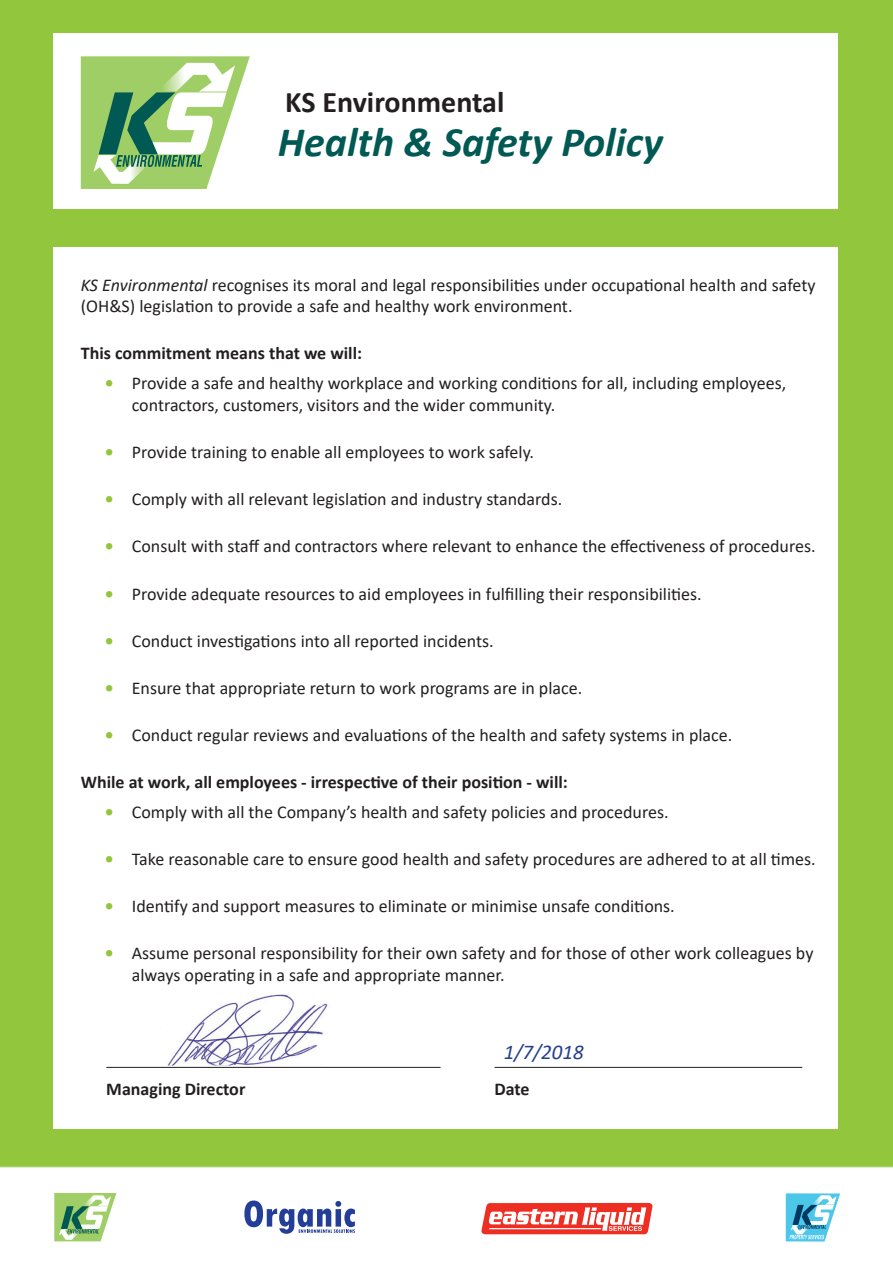
<style>
.page{position:relative;width:893px;height:1263px;background:#fff}
.page>*{position:absolute;margin:0;border:0;box-sizing:border-box;transform-origin:0 0}
.intro_text_BOLD{font:italic 700 42px "Calibri";color:#005953}
.intro_text_BOLD-2{font:700 30px "Calibri";color:#231f20}
.intro_text_BOLD-3{font:italic 21px "Calibri";color:#253f8e}
.QUALITY_INTRO_TEXT{font:18px/21.6px "Calibri";color:#231f20}
.QUALITY_INTRO_TEXT-2{font:700 18px "Calibri";color:#231f20}
.intro_text_BOLD-4{font:700 18px "Calibri";color:#231f20}
.s1{font-style:italic}
.s2{font-weight:700;color:#92c73d}
</style>
<div class="page">
<div style="left:0;top:0;width:893px;height:1167px;background:#92c73d"></div>
<div style="left:53px;top:247px;width:785px;height:882px;background:#fff"></div>
<svg style="left:54px;top:1193px;width:62px;height:48px"></svg>
<svg style="left:786px;top:1193px;width:54px;height:48px"></svg>
<svg style="left:244px;top:1200px;width:111px;height:34px"></svg>
<svg style="left:481px;top:1203px;width:171px;height:31px"></svg>
<div style="left:53px;top:34px;width:785px;height:175px;background:#fff"></div>
<svg style="left:81px;top:56px;width:169px;height:133px"></svg>
<hr style="left:106px;top:1067px;width:335px;height:1px;background:#231f20">
<hr style="left:495px;top:1067px;width:307px;height:1px;background:#231f20">
<img style="left:167px;top:994px;width:161px;height:72px">
<p class="intro_text_BOLD-2" style="left:285px;top:81px;width:221px">KS Environmental</p>
<p class="intro_text_BOLD" style="left:278px;top:112px;width:387px">Health &amp; Safety Policy</p>
<p class="QUALITY_INTRO_TEXT" style="left:81px;top:273px;width:736px"><span class="s1">KS Environmental</span> recognises its moral and legal responsibilities under occupational health and safety (OH&amp;S) legislation to provide a safe and healthy work environment.</p>
<p class="QUALITY_INTRO_TEXT-2" style="left:81px;top:341px;width:283px">This commitment means that we will:</p>
<p class="QUALITY_INTRO_TEXT" style="left:132px;top:372px;width:656px;text-indent:-27px"><span class="s2">•</span> Provide a safe and healthy workplace and working conditions for all, including employees, contractors, customers, visitors and the wider community.</p>
<p class="QUALITY_INTRO_TEXT" style="left:105px;top:441px;width:431px"><span class="s2">•</span> Provide training to enable all employees to work safely.</p>
<p class="QUALITY_INTRO_TEXT" style="left:105px;top:488px;width:459px"><span class="s2">•</span> Comply with all relevant legislation and industry standards.</p>
<p class="QUALITY_INTRO_TEXT" style="left:105px;top:535px;width:712px"><span class="s2">•</span> Consult with staff and contractors where relevant to enhance the effectiveness of procedures.</p>
<p class="QUALITY_INTRO_TEXT" style="left:105px;top:582px;width:598px"><span class="s2">•</span> Provide adequate resources to aid employees in fulfilling their responsibilities.</p>
<p class="QUALITY_INTRO_TEXT" style="left:105px;top:629px;width:390px"><span class="s2">•</span> Conduct investigations into all reported incidents.</p>
<p class="QUALITY_INTRO_TEXT" style="left:105px;top:676px;width:479px"><span class="s2">•</span> Ensure that appropriate return to work programs are in place.</p>
<p class="QUALITY_INTRO_TEXT" style="left:105px;top:724px;width:629px"><span class="s2">•</span> Conduct regular reviews and evaluations of the health and safety systems in place.</p>
<p class="QUALITY_INTRO_TEXT-2" style="left:81px;top:769px;width:489px">While at work, all employees - irrespective of their position - will:</p>
<p class="QUALITY_INTRO_TEXT" style="left:105px;top:801px;width:565px"><span class="s2">•</span> Comply with all the Company’s health and safety policies and procedures.</p>
<p class="QUALITY_INTRO_TEXT" style="left:105px;top:848px;width:712px"><span class="s2">•</span> Take reasonable care to ensure good health and safety procedures are adhered to at all times.</p>
<p class="QUALITY_INTRO_TEXT" style="left:105px;top:895px;width:571px"><span class="s2">•</span> Identify and support measures to eliminate or minimise unsafe conditions.</p>
<p class="QUALITY_INTRO_TEXT" style="left:132px;top:942px;width:683px;text-indent:-27px"><span class="s2">•</span> Assume personal responsibility for their own safety and for those of other work colleagues by always operating in a safe and appropriate manner.</p>
<p class="intro_text_BOLD-3" style="left:504px;top:1037px;width:82px">1/7/2018</p>
<p class="intro_text_BOLD-4" style="left:106px;top:1076px;width:141px">Managing Director</p>
<p class="intro_text_BOLD-4" style="left:494px;top:1076px;width:37px">Date</p>
</div>
